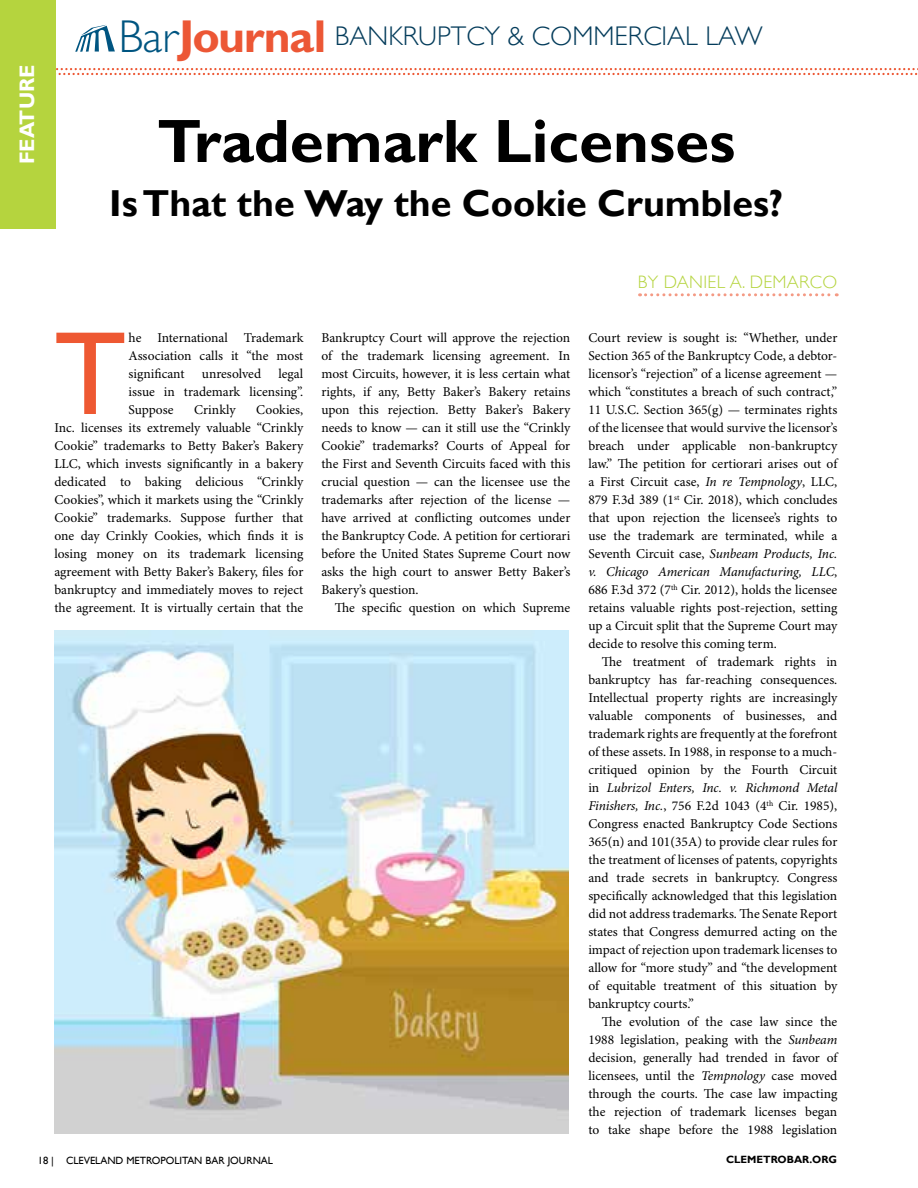
<style>
.page{position:relative;width:918px;height:1188px;background:#fff}
.page>*{position:absolute;margin:0;border:0;box-sizing:border-box;transform-origin:0 0}
.t1{font:119.1px "Gill Sans";color:#ee5832}
.t2{font:700 61.5px "Gill Sans";color:#000}
.t3{font:700 46.35px "Gill Sans";letter-spacing:-.03em;color:#ec5735}
.t4{font:700 37.5px "Gill Sans";color:#000}
.t5{font:300 27px "Gill Sans";color:#043c5b}
.t6{font:700 21px "Gill Sans";color:#fff}
.t7{font:300 18px "Gill Sans";letter-spacing:.02em;color:#b5d43e}
.t8{font:13.5px/18px "Minion Pro";color:#000;text-align:justify}
.t9{font:10.5px "Gill Sans";color:#000}
.t10{font:700 10.5px "Gill Sans";color:#000}
.s1{font-weight:300;color:#005581}
.s2{font-style:italic}
</style>
<div class="page">
<svg style="left:55px;top:68px;width:863px;height:7px"></svg>
<div style="left:0;top:0;width:55px;height:229px;background:#b5d43e"></div>
<svg style="left:75px;top:25px;width:40px;height:27px"></svg>
<svg style="left:640px;top:293px;width:197px;height:3px"></svg>
<img style="left:54px;top:631px;width:515px;height:503px">
<h3 class="t6" style="left:15px;top:164px;width:101px;rotate:-90deg">Feature</h3>
<h3 class="t3" style="left:119px;top:9px;width:209px"><span class="s1">BAR</span>Journal</h3>
<h3 class="t5" style="left:335px;top:15px;width:429px">BANKRUPTCY &amp; COMMERCIAL LAW</h3>
<h2 class="t2" style="left:157px;top:104px;width:580px">Trademark Licenses</h2>
<h3 class="t4" style="left:109px;top:181px;width:675px">Is That the Way the Cookie Crumbles?</h3>
<h1 class="t1" style="left:54px;top:305px;width:73px">T</h1>
<p class="t8" style="left:129px;top:329px;width:176px">he International Trademark Association calls it “the most significant</p>
<p class="t8" style="left:129px;top:365px;width:176px;text-indent:150px">legal issue in trademark licensing”.<br>Suppose</p>
<p class="t8" style="left:202px;top:365px;width:61px">unresolved</p>
<p class="t8" style="left:54px;top:401px;width:251px;text-indent:202px">Cookies, Inc. licenses its extremely valuable “Crinkly Cookie” trademarks to Betty Baker’s Bakery LLC, which invests significantly in a bakery dedicated to baking delicious “Crinkly Cookies”, which it markets using the “Crinkly Cookie” trademarks. Suppose further that one day Crinkly Cookies, which finds it is losing money on its trademark licensing agreement with Betty Baker’s Bakery, files for bankruptcy and immediately moves to reject the agreement. It is virtually certain that the</p>
<p class="t8" style="left:194px;top:401px;width:43px">Crinkly</p>
<p class="t8" style="left:321px;top:329px;width:251px">Bankruptcy Court will approve the rejection of the trademark licensing agreement. In most Circuits, however, it is less certain what rights, if any, Betty Baker’s Bakery retains upon this rejection. Betty Baker’s Bakery needs to know — can it still use the “Crinkly Cookie” trademarks? Courts of Appeal for the First and Seventh Circuits faced with this crucial question — can the licensee use the trademarks after rejection of the license — have arrived at conflicting outcomes under the Bankruptcy Code. A petition for certiorari before the United States Supreme Court now asks the high court to answer Betty Baker’s Bakery’s question.</p>
<p class="t8" style="left:335px;top:599px;width:237px">The specific question on which Supreme</p>
<h3 class="t7" style="left:638px;top:268px;width:201px">BY DANIEL A. DEMARCO</h3>
<p class="t8" style="left:588px;top:329px;width:251px">Court review is sought is: “Whether, under Section 365 of the Bankruptcy Code, a debtor&shy;licensor’s “rejection” of a license agreement — which “constitutes a breach of such contract,” 11 U.S.C. Section 365(g) — terminates rights of the licensee that would survive the licensor’s breach under applicable non-bankruptcy law.” The petition for certiorari arises out of a First Circuit case, <span class="s2">In re Tempnology</span>, LLC, 879 F.3d 389 (1<sup>st</sup> Cir. 2018), which concludes that upon rejection the licensee’s rights to use the trademark are terminated, while a Seventh Circuit case, <span class="s2">Sunbeam Products, Inc. v. Chicago American Manufacturing, LLC</span>, 686 F.3d 372 (7<sup>th</sup> Cir. 2012), holds the licensee retains valuable rights post-rejection, setting up a Circuit split that the Supreme Court may decide to resolve this coming term.</p>
<p class="t8" style="left:588px;top:653px;width:251px;text-indent:14px">The treatment of trademark rights in bankruptcy has far-reaching consequences.<br>Intellectual property rights are increasingly valuable components of businesses, and trademark rights are frequently at the forefront of these assets. In 1988, in response to a much&shy;critiqued opinion by the Fourth Circuit in <span class="s2">Lubrizol Enters, Inc. v. Richmond Metal Finishers, Inc.</span>, 756 F.2d 1043 (4<sup>th</sup> Cir. 1985), Congress enacted Bankruptcy Code Sections 365(n) and 101(35A) to provide clear rules for the treatment of licenses of patents, copyrights and trade secrets in bankruptcy. Congress specifically acknowledged that this legislation did not address trademarks. The Senate Report states that Congress demurred acting on the impact of rejection upon trademark licenses to allow for “more study” and “the development of equitable treatment of this situation by bankruptcy courts.”</p>
<p class="t8" style="left:588px;top:1013px;width:251px;text-indent:14px">The evolution of the case law since the 1988 legislation, peaking with the <span class="s2">Sunbeam </span>decision, generally had trended in favor of licensees, until the <span class="s2">Tempnology</span> case moved through the courts. The case law impacting the rejection of trademark licenses began to take shape before the 1988 legislation</p>
<p class="t9" style="left:38px;top:1154px;width:237px">18 | CLEVELAND METROPOLITAN BAR JOURNAL</p>
<p class="t10" style="left:726px;top:1153px;width:112px">clemetrobar.org</p>
</div>
